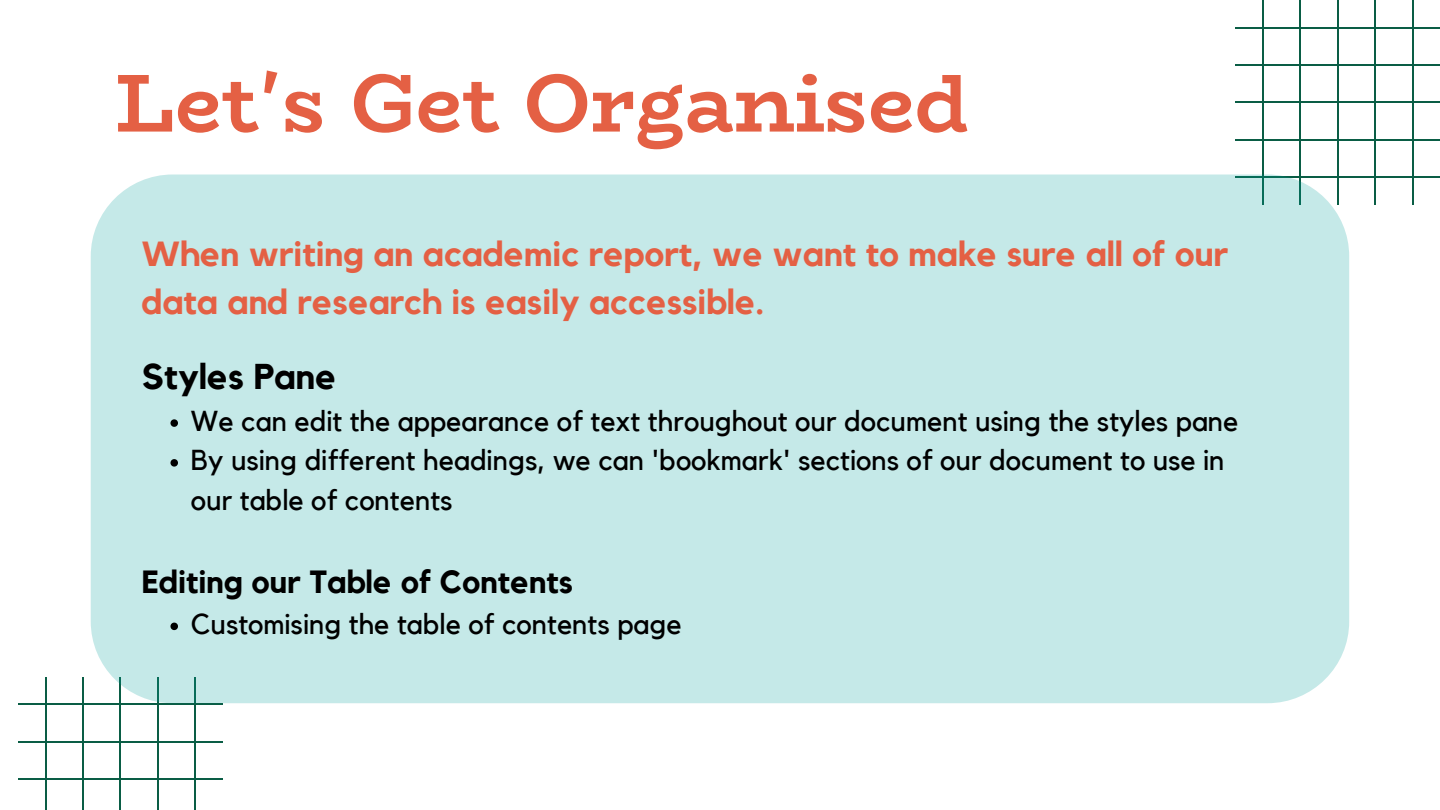
<style>
.page{position:relative;width:1440px;height:810px;background:#fff}
.page>*{position:absolute;margin:0;border:0;box-sizing:border-box;transform-origin:0 0}
.t1{font:700 82.4px "Bio Rhyme";color:#e46044}
.t2{font:700 35.8px "Kollektif";color:#000}
.t3{font:700 34.8px/48px "Kollektif";color:#e46044}
.t4{font:700 32px "Kollektif";color:#000}
.t5{font:28.8px/39.8px "Kollektif";color:#000}
</style>
<div class="page">
<hr style="left:45px;top:677px;width:1px;height:133px;background:#0a5d45">
<hr style="left:82px;top:677px;width:2px;height:133px;background:#0a5d45">
<hr style="left:120px;top:677px;width:1px;height:133px;background:#0a5d45">
<hr style="left:157px;top:677px;width:2px;height:133px;background:#0a5d45">
<hr style="left:194px;top:677px;width:2px;height:133px;background:#0a5d45">
<hr style="left:18px;top:778px;width:205px;height:2px;background:#0a5d45">
<hr style="left:18px;top:741px;width:205px;height:1px;background:#0a5d45">
<hr style="left:18px;top:703px;width:205px;height:2px;background:#0a5d45">
<hr style="left:1262px;top:0;width:2px;height:205px;background:#0a5d45">
<hr style="left:1299px;top:0;width:2px;height:205px;background:#0a5d45">
<hr style="left:1337px;top:0;width:2px;height:205px;background:#0a5d45">
<hr style="left:1374px;top:0;width:2px;height:205px;background:#0a5d45">
<hr style="left:1412px;top:0;width:1px;height:205px;background:#0a5d45">
<hr style="left:1235px;top:176px;width:205px;height:2px;background:#0a5d45">
<hr style="left:1235px;top:139px;width:205px;height:2px;background:#0a5d45">
<hr style="left:1235px;top:102px;width:205px;height:1px;background:#0a5d45">
<hr style="left:1235px;top:64px;width:205px;height:2px;background:#0a5d45">
<hr style="left:1235px;top:27px;width:205px;height:1px;background:#0a5d45">
<div style="left:91px;top:174px;width:1258px;height:529px;background:#c5e9e8;border-radius:82px"></div>
<svg style="left:170px;top:419px;width:8px;height:8px"></svg>
<svg style="left:170px;top:459px;width:8px;height:8px"></svg>
<svg style="left:170px;top:623px;width:8px;height:7px"></svg>
<p class="t1" style="left:115px;top:39px;width:855px">Let's Get Organised</p>
<p class="t3" style="left:142px;top:232px;width:1088px">When writing an academic report, we want to make sure all of our data and research is easily accessible.</p>
<p class="t2" style="left:142px;top:360px;width:196px">Styles Pane</p>
<p class="t5" style="left:191px;top:402px;width:1049px">We can edit the appearance of text throughout our document using the styles pane</p>
<p class="t5" style="left:191px;top:442px;width:1035px">By using different headings, we can 'bookmark' sections of our document to use in our table of contents</p>
<p class="t4" style="left:142px;top:567px;width:432px">Editing our Table of Contents</p>
<p class="t5" style="left:191px;top:605px;width:492px">Customising the table of contents page</p>
</div>
